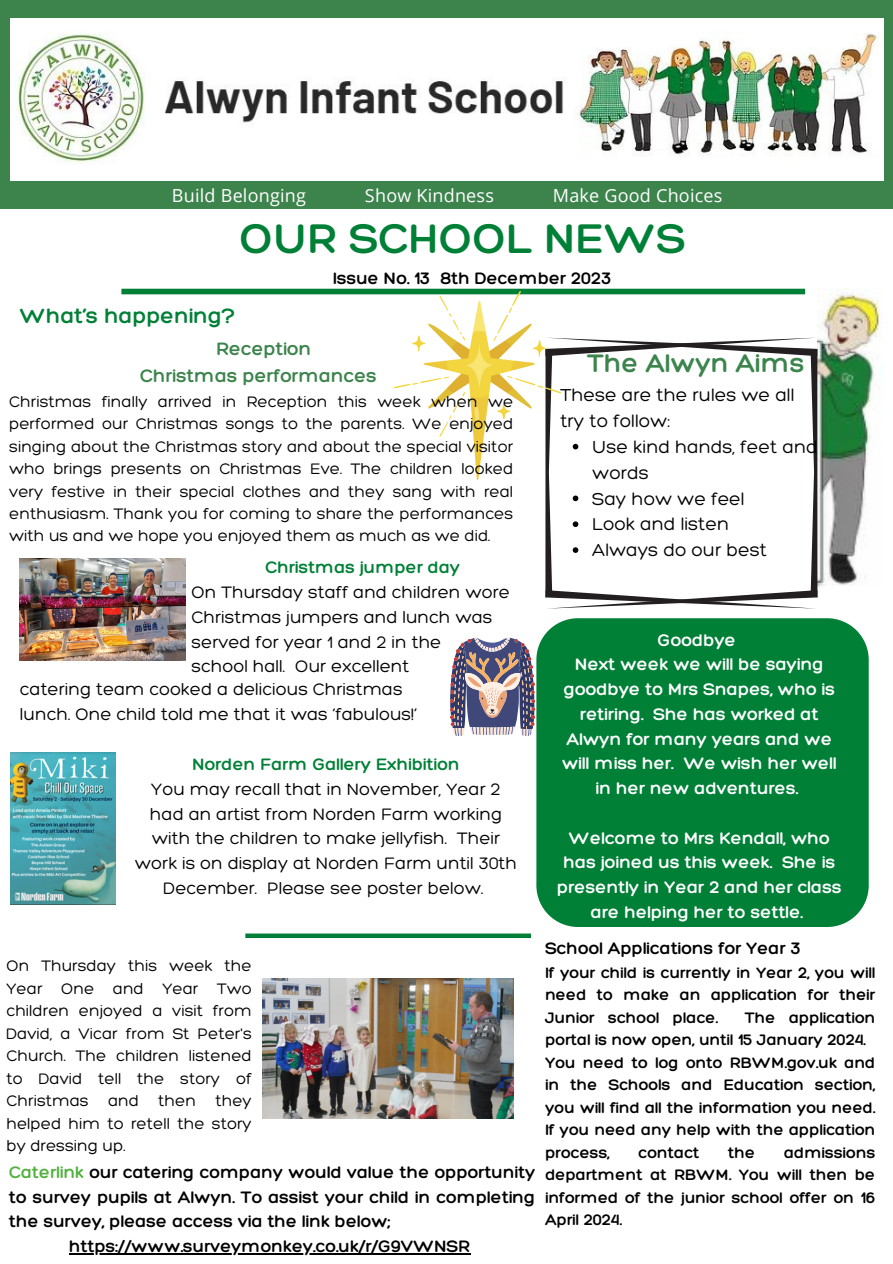
<style>
.page{position:relative;width:893px;height:1264px;background:#fff}
.page>*{position:absolute;margin:0;border:0;box-sizing:border-box;transform-origin:0 0}
.t1{font:300 45px "Hero";color:#008037}
.t2{font:300 27.45px "Hero";color:#3c844c}
.t3{font:300 22.5px "Hero";color:#008037}
.t4{font:300 19.5px "Hero";color:#3c844c}
.t5{font:300 18.75px/25.8px "Hero";color:#000}
.t6{font:300 18.15px/24.8px "Hero";color:#fff;text-align:center}
.t7{font:300 18px/24.8px "Hero";color:#000}
.t8{font:300 18px/24.8px "Hero";color:#000;text-align:justify}
.t9{font:300 18px "Hero";color:#008037}
.t10{font:18px "Open Sans";letter-spacing:.015em;color:#fff}
.t11{font:300 16.5px/22.5px "Hero";color:#000;text-align:justify}
.t12{font:300 16.5px/22.5px "Hero";color:#000;text-align:justify}
.s1{color:#50b23c}
</style>
<div class="page">
<div style="left:0;top:0;width:892px;height:208px;background:#3c844c"></div>
<img style="left:817px;top:289px;width:65px;height:302px">
<img style="left:10px;top:19px;width:872px;height:161px">
<div style="left:121px;top:289px;width:684px;height:5px;background:#008037"></div>
<div style="left:536px;top:618px;width:332px;height:309px;background:#008037"></div>
<div style="left:245px;top:933px;width:286px;height:5px;background:#008037"></div>
<svg style="left:450px;top:637px;width:85px;height:99px;background:#908697"></svg>
<img style="left:394px;top:291px;width:166px;height:188px">
<img style="left:10px;top:752px;width:106px;height:152px">
<img style="left:20px;top:559px;width:165px;height:101px">
<img style="left:263px;top:978px;width:250px;height:140px">
<svg style="left:545px;top:337px;width:272px;height:271px"></svg>
<hr style="left:69px;top:1253px;width:401px;height:1px;background:#000">
<p class="t10" style="left:172px;top:182px;width:135px">Build Belonging</p>
<p class="t10" style="left:365px;top:182px;width:130px">Show Kindness</p>
<p class="t10" style="left:553px;top:182px;width:171px">Make Good Choices</p>
<p class="t1" style="left:240px;top:210px;width:447px">OUR SCHOOL NEWS</p>
<p class="t8" style="left:333px;top:265px;width:280px">Issue No. 13 8th December 2023</p>
<p class="t3" style="left:20px;top:301px;width:217px">What’s happening?</p>
<p class="t4" style="left:216px;top:336px;width:97px">Reception</p>
<p class="t4" style="left:140px;top:363px;width:238px">Christmas performances</p>
<p class="t11" style="left:9px;top:389px;width:505px">Christmas finally arrived in Reception this week when we performed our Christmas songs to the parents. We enjoyed singing about the Christmas story and about the special visitor who brings presents on Christmas Eve. The children looked very festive in their special clothes and they sang with real enthusiasm. Thank you for coming to share the performances with us and we hope you enjoyed them as much as we did.</p>
<p class="t9" style="left:265px;top:556px;width:196px">Christmas jumper day</p>
<p class="t7" style="left:191px;top:579px;width:320px">On Thursday staff and children wore<br>Christmas jumpers and lunch was served for year 1 and 2 in the</p>
<p class="t7" style="left:191px;top:653px;width:219px">school hall. Our excellent</p>
<p class="t7" style="left:20px;top:676px;width:398px">catering team cooked a delicious Christmas lunch. One child told me that it was ‘fabulous!’</p>
<p class="t9" style="left:192px;top:753px;width:269px">Norden Farm Gallery Exhibition</p>
<p class="t7" style="left:135px;top:776px;width:383px;text-align:center">You may recall that in November, Year 2 had an artist from Norden Farm working with the children to make jellyfish. Their work is on display at Norden Farm until 30th December. Please see poster below.</p>
<p class="t11" style="left:6px;top:954px;width:247px">On Thursday this week the Year One and Year Two children enjoyed a visit from David, a Vicar from St Peter's Church. The children listened to David tell the story of Christmas and then they helped him to retell the story by dressing up.</p>
<p class="t8" style="left:9px;top:1159px;width:527px"><span class="s1">Caterlink</span> our catering company would value the opportunity to survey pupils at Alwyn. To assist your child in completing the survey, please access via the link below;</p>
<p class="t8" style="left:69px;top:1233px;width:402px">https://www.surveymonkey.co.uk/r/G9VWNSR</p>
<p class="t2" style="left:587px;top:346px;width:218px">The Alwyn Aims</p>
<p class="t5" style="left:560px;top:381px;width:236px">These are the rules we all</p>
<p class="t5" style="left:560px;top:407px;width:111px">try to follow:</p>
<p class="t5" style="left:592px;top:433px;width:227px">Use kind hands, feet and words</p>
<p class="t5" style="left:592px;top:485px;width:154px">Say how we feel</p>
<p class="t5" style="left:592px;top:511px;width:138px">Look and listen</p>
<p class="t5" style="left:592px;top:537px;width:176px">Always do our best</p>
<p class="t6" style="left:657px;top:627px;width:80px">Goodbye</p>
<p class="t6" style="left:562px;top:651px;width:276px">Next week we will be saying goodbye to Mrs Snapes, who is retiring. She has worked at<br>Alwyn for many years and we will miss her. We wish her well in her new adventures.</p>
<p class="t6" style="left:557px;top:824px;width:286px">Welcome to Mrs Kendall, who has joined us this week. She is presently in Year 2 and her class are helping her to settle.</p>
<p class="t8" style="left:545px;top:935px;width:257px">School Applications for Year 3</p>
<p class="t12" style="left:545px;top:960px;width:331px">If your child is currently in Year 2, you will need to make an application for their Junior school place.</p>
<p class="t12" style="left:545px;top:1005px;width:331px;text-indent:200px">The application portal is now open, until 15 January 2024.</p>
<p class="t12" style="left:545px;top:1050px;width:331px">You need to log onto RBWM.gov.uk and in the Schools and Education section, you will find all the information you need.<br>If you need any help with the application process,</p>
<p class="t12" style="left:545px;top:1140px;width:331px;text-indent:239px">admissions department at RBWM. You will then be informed of the junior school offer on 16<br>April 2024.</p>
<p class="t12" style="left:638px;top:1140px;width:62px">contact</p>
<p class="t12" style="left:728px;top:1140px;width:29px">the</p>
</div>
